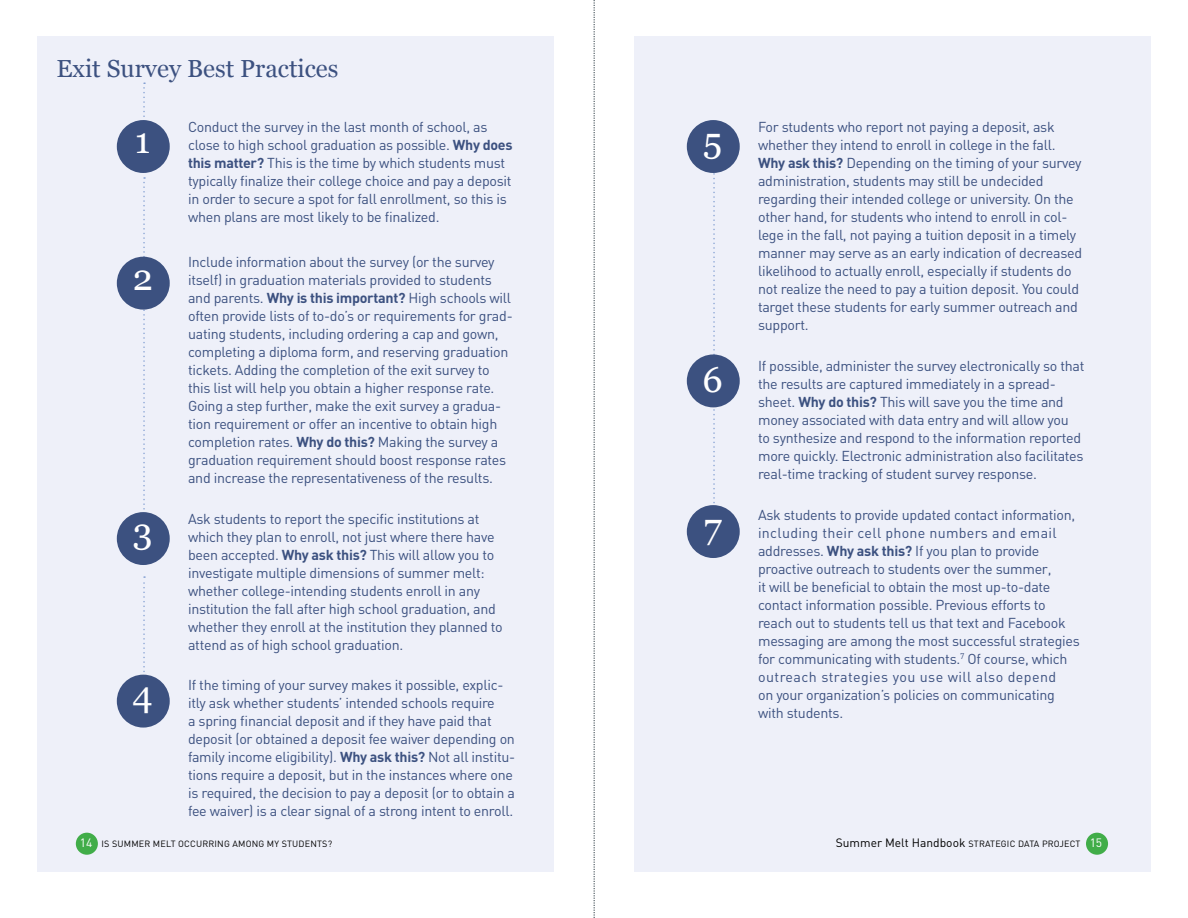
<style>
.page{position:relative;width:1188px;height:918px;background:#fff}
.page>*{position:absolute;margin:0;border:0;box-sizing:border-box;transform-origin:0 0}
.t1{font:36px "Georgia";color:#fff}
.t2{font:24.6px "Georgia";color:#3c5180}
.t3{font:14.25px/18px "DIN";letter-spacing:-.02em;color:#3c5180}
.t4{font:9px "DIN";letter-spacing:.02em;color:#000}
.s1{font-weight:700}
.s2{font-size:12px;color:#fff}
.s3{font-size:12px}
</style>
<div class="page">
<div style="left:635px;top:36px;width:516px;height:836px;background:#eef0f9"></div>
<div style="left:37px;top:36px;width:517px;height:836px;background:#eef0f9"></div>
<svg style="left:594px;top:0;width:1px;height:918px"></svg>
<svg style="left:143px;top:82px;width:2px;height:35px"></svg>
<svg style="left:143px;top:576px;width:2px;height:99px"></svg>
<svg style="left:143px;top:310px;width:2px;height:200px"></svg>
<svg style="left:143px;top:177px;width:2px;height:80px"></svg>
<div style="left:117px;top:120px;width:53px;height:53px;background:#3c5180;border-radius:50%"></div>
<div style="left:117px;top:675px;width:53px;height:53px;background:#3c5180;border-radius:50%"></div>
<div style="left:117px;top:512px;width:53px;height:53px;background:#3c5180;border-radius:50%"></div>
<div style="left:117px;top:257px;width:53px;height:53px;background:#3c5180;border-radius:50%"></div>
<svg style="left:713px;top:173px;width:2px;height:331px"></svg>
<div style="left:687px;top:120px;width:53px;height:53px;background:#3c5180;border-radius:50%"></div>
<div style="left:687px;top:505px;width:53px;height:53px;background:#3c5180;border-radius:50%"></div>
<div style="left:687px;top:354px;width:53px;height:53px;background:#3c5180;border-radius:50%"></div>
<div style="left:76px;top:833px;width:22px;height:22px;background:#41ad49;border-radius:50%"></div>
<div style="left:1086px;top:833px;width:22px;height:22px;background:#41ad49;border-radius:50%"></div>
<h2 class="t2" style="left:56px;top:51px;width:284px">Exit Survey Best Practices</h2>
<h1 class="t1" style="left:135px;top:115px;width:17px">1</h1>
<h1 class="t1" style="left:133px;top:251px;width:22px">2</h1>
<h1 class="t1" style="left:133px;top:505px;width:21px">3</h1>
<h1 class="t1" style="left:133px;top:668px;width:22px">4</h1>
<p class="t3" style="left:188px;top:118px;width:326px">Conduct the survey in the last month of school, as close to high school graduation as possible. <span class="s1">Why does this matter?</span> This is the time by which students must typically finalize their college choice and pay a deposit in order to secure a spot for fall enrollment, so this is when plans are most likely to be finalized.</p>
<p class="t3" style="left:188px;top:253px;width:326px">I nclude information about the survey (or the survey itself) in graduation materials provided to students and parents. <span class="s1">Why is this important?</span> H igh schools will often provide lists of to-do’s or requirements for grad&shy;uating students, including ordering a cap and gown, completing a diploma form, and reserving graduation tickets. Adding the completion of the exit survey to this list will help you obtain a higher response rate.<br>Going a step further, make the exit survey a gradua&shy;tion requirement or offer an incentive to obtain high completion rates. <span class="s1">Why do this?</span> Making the survey a graduation requirement should boost response rates and increase the representativeness of the results.</p>
<p class="t3" style="left:188px;top:510px;width:316px">Ask students to report the specific institutions at which they plan to enroll, not just where there have been accepted. <span class="s1">Why ask this?</span> This will allow you to investigate multiple dimensions of summer melt: whether college-intending students enroll in any institution the fall after high school graduation, and whether they enroll at the institution they planned to attend as of high school graduation.</p>
<p class="t3" style="left:188px;top:675px;width:329px">If the timing of your survey makes it possible, explic&shy;itly ask whether students’ intended schools require<br>a spring financial deposit and if they have paid that deposit (or obtained a deposit fee waiver depending on family income eligibility). <span class="s1">Why ask this?</span> Not all institu&shy;tions require a deposit, but in the instances where one is required, the decision to pay a deposit (or to obtain a fee waiver) is a clear signal of a strong intent to enroll.</p>
<h1 class="t1" style="left:703px;top:115px;width:21px">5</h1>
<h1 class="t1" style="left:703px;top:354px;width:22px">6</h1>
<h1 class="t1" style="left:704px;top:500px;width:20px">7</h1>
<p class="t3" style="left:758px;top:118px;width:326px">For students who report not paying a deposit, ask whether they intend to enroll in college in the fall.<br><span class="s1">Why ask this?</span> Depending on the timing of your survey administration, students may still be undecided regarding their intended college or university. On the other hand, for students who intend to enroll in col&shy;lege in the fall, not paying a tuition deposit in a timely manner may serve as an early indication of decreased likelihood to actually enroll, especially if students do not realize the need to pay a tuition deposit. You could target these students for early summer outreach and support.</p>
<p class="t3" style="left:758px;top:356px;width:328px">If possible, administer the survey electronically so that the results are captured immediately in a spread&shy;sheet. <span class="s1">Why do this?</span> This will save you the time and money associated with data entry and will allow you<br>to synthesize and respond to the information reported more quickly. Electronic administration also facilitates real-time tracking of student survey response.</p>
<p class="t3" style="left:758px;top:505px;width:323px">Ask students to provide updated contact information, including their cell phone numbers and email addresses. <span class="s1">Why ask this?</span> I f you plan to provide proactive outreach to students over the summer,<br>it will be beneficial to obtain the most up-to-date contact information possible. Previous efforts to reach out to students tell us that text and Facebook messaging are among the most successful strategies for communicating with students.<sup>7</sup> Of course, which outreach strategies you use will also depend<br>on your organization’s policies on communicating with students.</p>
<p class="t4" style="left:80px;top:839px;width:254px"><span class="s2">14</span> is summ er m elt occurring among my students?</p>
<p class="t4" style="left:836px;top:839px;width:268px"><span class="s3">Summer Melt Handbook</span> Strategic Data Project <span class="s2">15</span></p>
</div>
